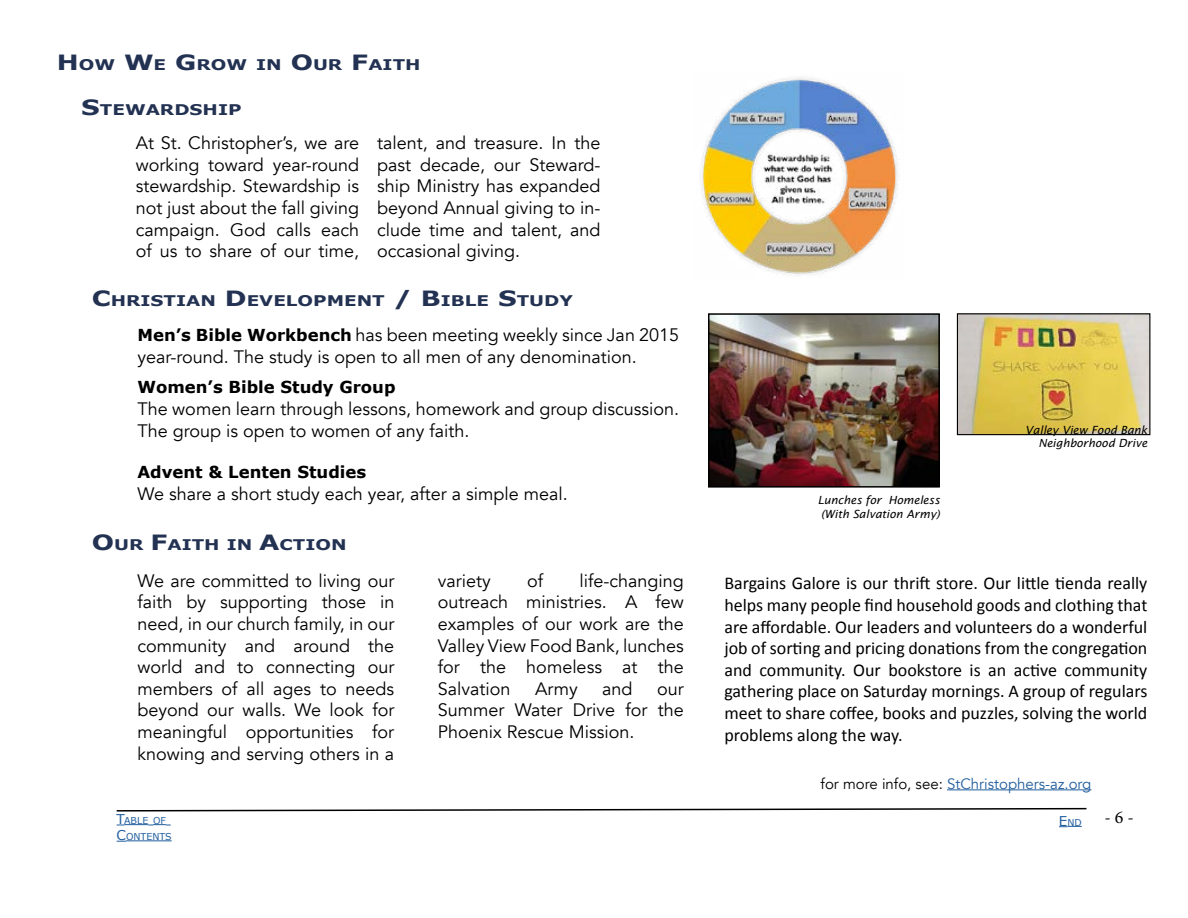
<style>
.page{position:relative;width:1188px;height:918px;background:#fff}
.page>*{position:absolute;margin:0;border:0;box-sizing:border-box;transform-origin:0 0}
.t1{font:18px/21.6px "Avenir";color:#000;text-align:justify}
.t2{font:18px/21.6px "Calibri";color:#000;text-align:justify}
.t3{font:18px "Minion Pro";color:#000}
.t4{font:700 16.5px "Verdana";color:#000}
.t5{font:15px "Avenir";color:#215e9e}
.t6{font:700 14.7px "Verdana";color:#233252;scale:1.25 1}
.t7{font:italic 11.25px/13.5px "Lucida Sans";color:#000;text-align:right}
.t8{font:9.45px "Verdana";color:#215e9e}
.s1{font-size:21px}
.s2{font-family:"Verdana";font-weight:700;font-size:16.5px}
.s3{color:#000}
.s4{font-size:13.5px}
</style>
<div class="page">
<svg style="left:116px;top:807px;width:971px;height:5px"></svg>
<svg style="left:117px;top:824px;width:54px;height:2px"></svg>
<hr style="left:126px;top:841px;width:46px;height:1px;background:#215e9e">
<svg style="left:1059px;top:826px;width:23px;height:1px"></svg>
<img style="left:701px;top:77px;width:197px;height:198px">
<img style="left:959px;top:315px;width:189px;height:118px">
<div style="left:957px;top:313px;width:193px;height:122px;border:1px solid #000"></div>
<hr style="left:947px;top:790px;width:144px;height:1px;background:#215e9e">
<img style="left:711px;top:316px;width:226px;height:169px">
<div style="left:708px;top:313px;width:232px;height:175px;border:2px solid #000"></div>
<p class="t6" style="left:57px;top:55px;width:293px"><span class="s1">H</span>OW <span class="s1">W</span>E <span class="s1">G</span> ROW IN <span class="s1">O</span>UR <span class="s1">F</span>AITH</p>
<p class="t6" style="left:81px;top:100px;width:130px"><span class="s1">S</span>TEWARDSHIP</p>
<p class="t1" style="left:136px;top:133px;width:225px">At St. Christopher’s, we are working toward year-round stewardship. Stewardship is not just about the fall giving campaign. God calls each of us to share of our time,</p>
<p class="t1" style="left:377px;top:133px;width:225px">talent, and treasure. In the past decade, our Steward&shy;ship Ministry has expanded beyond Annual giving to in&shy;clude time and talent, and occasional giving.</p>
<p class="t6" style="left:92px;top:291px;width:386px"><span class="s1">C</span>HRISTIAN <span class="s1">D</span> EVELOPMENT <span class="s1">/ B</span>IBLE <span class="s1">S</span>TUDY</p>
<p class="t1" style="left:137px;top:324px;width:543px"><span class="s2">Men’s Bible Workbench</span> has been meeting weekly since Jan 2015 year-round. The study is open to all men of any denomination.</p>
<p class="t4" style="left:137px;top:377px;width:260px">Women’s Bible Study Group</p>
<p class="t1" style="left:137px;top:398px;width:543px">The women learn through lessons, homework and group discussion.<br>The group is open to women of any faith.</p>
<p class="t4" style="left:137px;top:461px;width:230px">Advent &amp; Lenten Studies</p>
<p class="t1" style="left:137px;top:483px;width:432px">We share a short study each year, after a simple meal.</p>
<p class="t6" style="left:92px;top:535px;width:205px"><span class="s1">O</span>UR <span class="s1">F</span>AITH IN <span class="s1">A</span>CTION</p>
<p class="t1" style="left:137px;top:570px;width:258px">We are committed to living our faith by supporting those in need, in our church family, in our community and around the world and to connecting our members of all ages to needs beyond our walls. We look for meaningful opportunities for knowing and serving others in a</p>
<p class="t1" style="left:438px;top:570px;width:54px">variety</p>
<p class="t1" style="left:527px;top:570px;width:18px">of</p>
<p class="t1" style="left:438px;top:570px;width:248px;text-indent:142px">life-changing outreach ministries. A few examples of our work are the Valley View Food Bank, lunches for the homeless at the Salvation</p>
<p class="t1" style="left:535px;top:678px;width:44px">Army</p>
<p class="t1" style="left:602px;top:678px;width:32px">and</p>
<p class="t1" style="left:438px;top:678px;width:248px;text-indent:219px">our Summer Water Drive for the Phoenix Rescue Mission.</p>
<p class="t7" style="left:818px;top:493px;width:124px;text-align:left">Lunches for Homeless (With Salvation Army)</p>
<p class="t7" style="left:1025px;top:423px;width:124px">Valley View Food Bank<br>Neighborhood Drive</p>
<p class="t2" style="left:724px;top:573px;width:425px">Bargains Galore is our thrift store. Our little tienda really helps many people find household goods and clothing that are affordable. Our leaders and volunteers do a wonderful job of sorting and pricing donations from the congregation and community. Our bookstore is an active community gathering place on Saturday mornings. A group of regulars meet to share coffee, books and puzzles, solving the world problems along the way.</p>
<p class="t5" style="left:821px;top:775px;width:272px"><span class="s3">for more info, see:</span> StChristophers-az.org</p>
<p class="t8" style="left:117px;top:814px;width:51px"><span class="s4">T</span>ABLE OF</p>
<p class="t3" style="left:1104px;top:805px;width:31px">- 6 -</p>
<p class="t8" style="left:117px;top:831px;width:57px"><span class="s4">C</span>ONTENTS</p>
<p class="t8" style="left:1059px;top:816px;width:24px"><span class="s4">E</span>ND</p>
</div>
